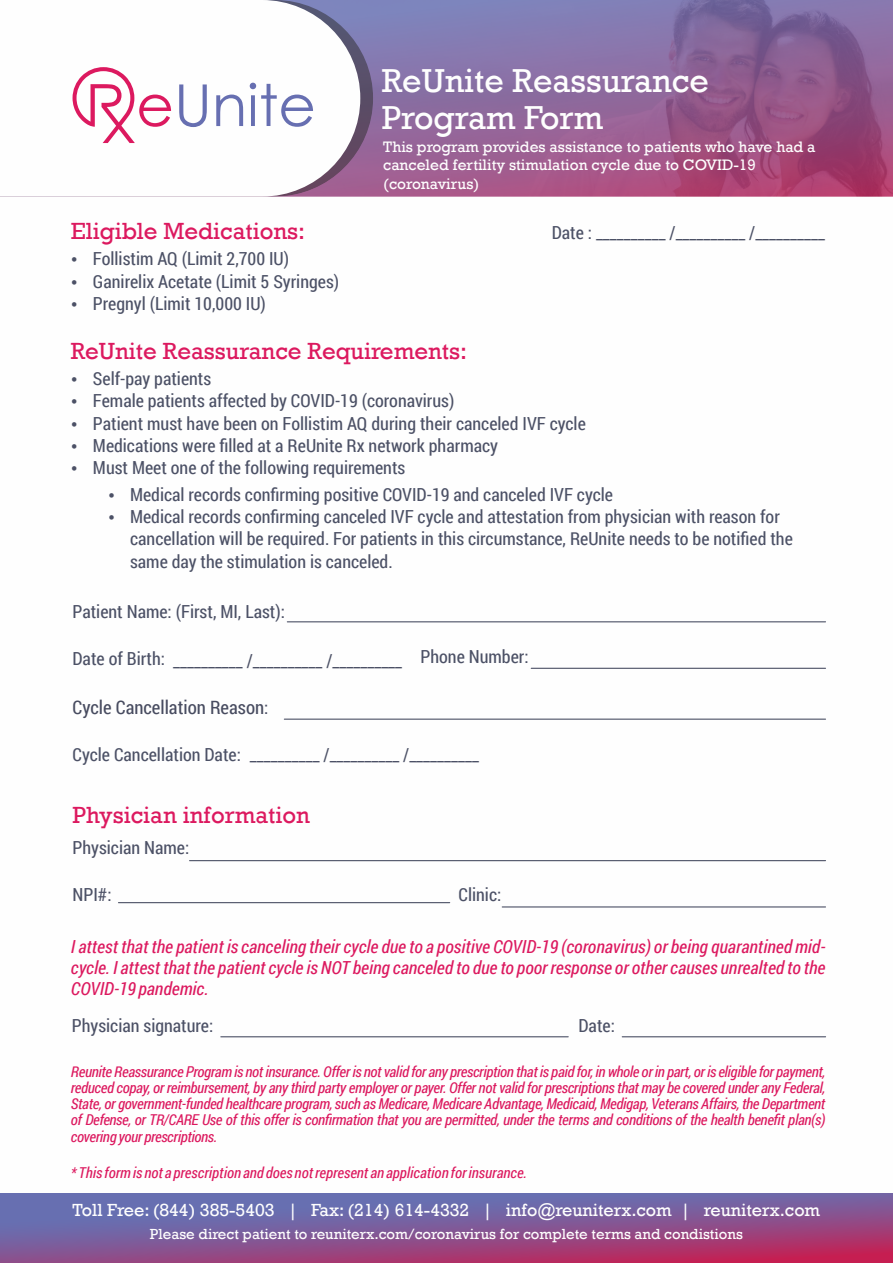
<style>
.page{position:relative;width:893px;height:1263px;background:#fff}
.page>*{position:absolute;margin:0;border:0;box-sizing:border-box;transform-origin:0 0}
.t1{font:34.05px/36.8px "Rockwell";color:#fefefe}
.t2{font:24px "Rockwell";color:#dc195f}
.t3{font:18.75px "Roboto Condensed";color:#484c60}
.t4{font:18px/22.4px "Roboto Condensed";color:#4c5166}
.t5{font:italic 18px/21.1px "Roboto Condensed";color:#dc195f;text-align:justify}
.t6{font:18px "Rockwell";color:#fefefe}
.t7{font:15.6px/18.3px "Rockwell";color:#fefefe}
.t8{font:italic 15px/16.2px "Roboto Condensed";color:#dc195f;text-align:justify}
.t9{font:15px "Rockwell";color:#fefefe}
.s1{font-size:18px;color:#4c5166}
</style>
<div class="page">
<img style="left:373px;top:0;width:520px;height:197px">
<svg style="left:0;top:1193px;width:893px;height:70px;background:#845592"></svg>
<img style="left:360px;top:0;width:13px;height:197px">
<svg style="left:0;top:0;width:360px;height:197px"></svg>
<svg style="left:73px;top:67px;width:98px;height:76px"></svg>
<svg style="left:179px;top:84px;width:28px;height:43px"></svg>
<svg style="left:216px;top:95px;width:27px;height:31px"></svg>
<svg style="left:250px;top:83px;width:63px;height:44px"></svg>
<hr style="left:221px;top:1036px;width:347px;height:1px;background:#4c5166">
<hr style="left:622px;top:1036px;width:204px;height:1px;background:#4c5166">
<hr style="left:287px;top:621px;width:538px;height:1px;background:#4c5166">
<hr style="left:190px;top:860px;width:635px;height:1px;background:#4c5166">
<hr style="left:531px;top:668px;width:294px;height:1px;background:#4c5166">
<hr style="left:118px;top:902px;width:332px;height:1px;background:#4c5166">
<hr style="left:502px;top:906px;width:323px;height:1px;background:#4c5166">
<hr style="left:284px;top:719px;width:541px;height:1px;background:#4c5166">
<h2 class="t2" style="left:71px;top:223px;width:236px">Eligible Medications:</h2>
<p class="t4" style="left:93px;top:247px;width:248px">Follistim AQ (Limit 2,700 IU)<br>Ganirelix Acetate (Limit 5 Syringes)<br>Pregnyl (Limit 10,000 IU)</p>
<h1 class="t1" style="left:382px;top:66px;width:329px">ReUnite Reassurance<br>Program Form</h1>
<p class="t7" style="left:383px;top:139px;width:434px">This program provides assistance to patients who have had a canceled fertility stimulation cycle due to COVID-19 (coronavirus)</p>
<p class="t4" style="left:552px;top:221px;width:275px">Date : __________ /__________ /__________</p>
<h2 class="t2" style="left:71px;top:342px;width:398px">ReUnite Reassurance Requirements:</h2>
<p class="t4" style="left:93px;top:367px;width:120px">Self-pay patients</p>
<p class="t4" style="left:93px;top:411px;width:494px">Patient must have been on Follistim AQ during their canceled IVF cycle</p>
<p class="t4" style="left:93px;top:456px;width:314px">Must Meet one of the following requirements</p>
<p class="t4" style="left:93px;top:389px;width:363px">Female patients affected by COVID-19 (coronavirus)</p>
<p class="t4" style="left:93px;top:434px;width:407px">Medications were filled at a ReUnite Rx network pharmacy</p>
<p class="t4" style="left:130px;top:482px;width:484px">Medical records confirming positive COVID-19 and canceled IVF cycle</p>
<p class="t4" style="left:130px;top:505px;width:664px">Medical records confirming canceled IVF cycle and attestation from physician with reason for cancellation will be required. For patients in this circumstance, ReUnite needs to be notified the same day the stimulation is canceled.</p>
<p class="t4" style="left:73px;top:600px;width:214px">Patient Name: (First, MI, Last):</p>
<p class="t4" style="left:73px;top:647px;width:94px">Date of Birth:</p>
<p class="t3" style="left:73px;top:694px;width:197px">Cycle Cancellation Reason<span class="s1">:</span></p>
<p class="t4" style="left:72px;top:743px;width:170px">Cycle Cancellation Date:</p>
<p class="t4" style="left:420px;top:645px;width:110px">Phone Number:</p>
<p class="t4" style="left:173px;top:649px;width:230px">__________ /__________ /__________</p>
<p class="t4" style="left:250px;top:743px;width:230px">__________ /__________ /__________</p>
<h2 class="t2" style="left:72px;top:807px;width:239px">Physician information</h2>
<p class="t4" style="left:73px;top:836px;width:118px">Physician Name:</p>
<p class="t4" style="left:73px;top:883px;width:41px">NPI#:</p>
<p class="t4" style="left:458px;top:883px;width:44px">Clinic:</p>
<p class="t5" style="left:71px;top:935px;width:756px">I attest that the patient is canceling their cycle due to a positive COVID-19 (coronavirus) or being quarantined mid&shy;cycle. I attest that the patient cycle is NOT being canceled to due to poor response or other causes unrealted to the COVID-19 pandemic.</p>
<p class="t4" style="left:72px;top:1014px;width:143px">Physician signature:</p>
<p class="t4" style="left:578px;top:1014px;width:38px">Date:</p>
<p class="t8" style="left:71px;top:1063px;width:756px">Reunite Reassurance Program is not insurance. Offer is not valid for any prescription that is paid for, in whole or in part, or is eligible for payment, reduced copay, or reimbursement, by any third party employer or payer. Offer not valid for prescriptions that may be covered under any Federal, State, or government-funded healthcare program, such as Medicare, Medicare Advantage, Medicaid, Medigap, Veterans Affairs, the Department of Defense, or TR/CARE Use of this offer is confirmation that you are permitted, under the terms and conditions of the health benefit plan(s) covering your prescriptions.</p>
<p class="t8" style="left:71px;top:1164px;width:458px">* This form is not a prescription and does not represent an application for insurance.</p>
<p class="t6" style="left:73px;top:1203px;width:749px">Toll Free: (844) 385-5403 | Fax: (214) 614-4332 | info@reuniterx.com | reuniterx.com</p>
<p class="t9" style="left:150px;top:1228px;width:594px">Please direct patient to reuniterx.com/coronavirus for complete terms and condistions</p>
</div>
